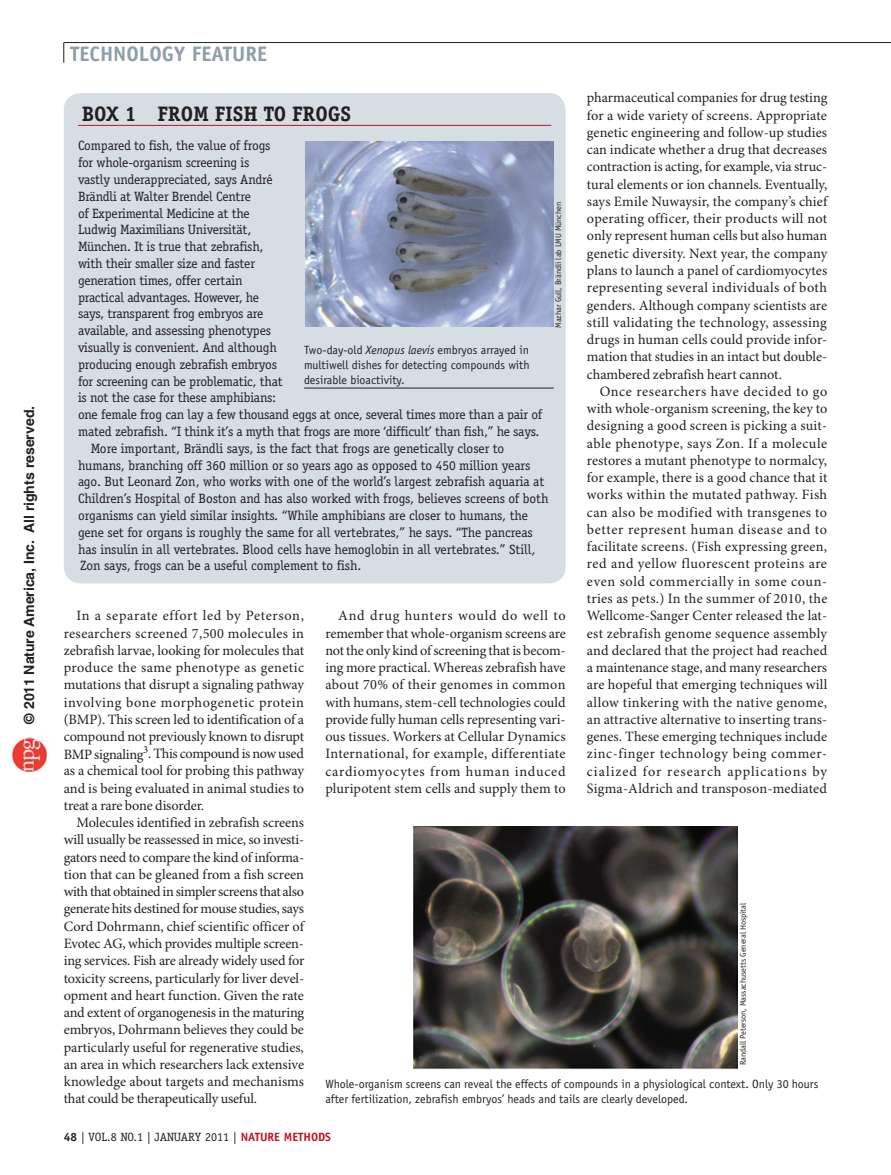
<style>
.page{position:relative;width:891px;height:1175px;background:#fff}
.page>*{position:absolute;margin:0;border:0;box-sizing:border-box;transform-origin:0 0}
.t1{font:700 21px "Officina Serif Std";color:#231f20}
.t2{font:700 21px "Officina Sans Std";color:#8c9faa}
.t3{font:14.25px/17.2px "Minion Pro";color:#231f20;text-align:justify}
.t4{font:700 14.1px "Helvetica LT Std";color:#231f20}
.t5{font:13.5px "Officina Serif Std";letter-spacing:-.015em;color:#231f20}
.t6{font:13.5px "Officina Serif Std";letter-spacing:-.035em;color:#231f20}
.t7{font:12px/15px "Officina Sans Std";color:#231f20}
.t8{font:12px "Officina Serif Std";color:#231f20}
.t9{font:8.25px "Officina Sans Std";letter-spacing:-.005em;color:#231f20}
.s1{font-style:inherit}
.s2{font-style:italic}
.s3{font-family:"Officina Sans Std";font-weight:700}
.s4{font-family:"Officina Sans Std";font-weight:700;color:#c41324}
</style>
<div class="page">
<svg style="left:64px;top:43px;width:1px;height:20px"></svg>
<hr style="left:64px;top:42px;width:827px;height:1px;background:#231f20">
<img style="left:414px;top:826px;width:324px;height:243px">
<div style="left:64px;top:93px;width:502px;height:490px;background:#d7dee3;border-radius:17px"></div>
<hr style="left:78px;top:125px;width:473px;height:1px;background:#c41324">
<img style="left:306px;top:141px;width:248px;height:186px">
<hr style="left:304px;top:388px;width:250px;height:1px;background:#231f20">
<img style="left:12px;top:738px;width:34px;height:34px">
<p class="t4" style="left:21px;top:723px;width:319px;rotate:-90deg">© 201<span class="s1">1</span> Nature America, Inc. All rights reserved.</p>
<h1 class="t2" style="left:70px;top:41px;width:199px">TECHNOLOGY FEATURE</h1>
<p class="t3" style="left:587px;top:90px;width:242px">pharmaceutical companies for drug testing for a wide variety of screens. Appropriate genetic engineering and follow-up studies can indicate whether a drug that decreases contraction is acting, for example, via struc&shy;tural elements or ion channels. Eventually, says Emile Nuwaysir, the company’s chief operating officer, their products will not only represent human cells but also human genetic diversity. Next year, the company plans to launch a panel of cardiomyocytes representing several individuals of both genders. Although company scientists are still validating the technology, assessing drugs in human cells could provide infor&shy;mation that studies in an intact but double&shy;chambered zebrafish heart cannot.</p>
<p class="t3" style="left:587px;top:383px;width:242px;text-indent:13px">Once researchers have decided to go with whole-organism screening, the key to designing a good screen is picking a suit&shy;able phenotype, says Zon. If a molecule restores a mutant phenotype to normalcy, for example, there is a good chance that it works within the mutated pathway. Fish can also be modified with transgenes to better represent human disease and to facilitate screens. (Fish expressing green, red and yellow fluorescent proteins are even sold commercially in some coun&shy;tries as pets.) In the summer of 2010, the Wellcome-Sanger Center released the lat&shy;est zebrafish genome sequence assembly and declared that the project had reached a maintenance stage, and many researchers are hopeful that emerging techniques will allow tinkering with the native genome, an attractive alternative to inserting trans&shy;genes. These emerging techniques include zinc-finger technology being commer&shy;cialized for research applications by Sigma-Aldrich and transposon-mediated</p>
<h1 class="t1" style="left:82px;top:101px;width:271px">BOX 1 FROM FISH TO FROGS</h1>
<p class="t5" style="left:78px;top:138px;width:194px">Compared to fish, the value of frogs</p>
<p class="t5" style="left:78px;top:155px;width:173px">for whole-organism screening is</p>
<p class="t5" style="left:78px;top:171px;width:196px">vastly underappreciated, says André</p>
<p class="t5" style="left:78px;top:188px;width:174px">Brändli at Walter Brendel Centre</p>
<p class="t5" style="left:78px;top:205px;width:173px">of Experimental Medicine at the</p>
<p class="t5" style="left:78px;top:222px;width:175px">Ludwig Maximilians Universität,</p>
<p class="t5" style="left:78px;top:239px;width:187px">München. It is true that zebrafish,</p>
<p class="t5" style="left:78px;top:255px;width:179px">with their smaller size and faster</p>
<p class="t5" style="left:78px;top:272px;width:166px">generation times, offer certain</p>
<p class="t6" style="left:78px;top:289px;width:183px">practical advantages. However, he</p>
<p class="t5" style="left:78px;top:306px;width:187px">says, transparent frog embryos are</p>
<p class="t5" style="left:78px;top:323px;width:194px">available, and assessing phenotypes</p>
<p class="t5" style="left:78px;top:339px;width:200px">visually is convenient. And although</p>
<p class="t5" style="left:78px;top:356px;width:200px">producing enough zebrafish embryos</p>
<p class="t5" style="left:78px;top:373px;width:206px">for screening can be problematic, that</p>
<p class="t5" style="left:78px;top:390px;width:200px">is not the case for these amphibians:</p>
<p class="t5" style="left:78px;top:407px;width:466px">one female frog can lay a few thousand eggs at once, several times more than a pair of</p>
<p class="t5" style="left:78px;top:423px;width:463px">mated zebrafish. “I think it’s a myth that frogs are more ‘difficult’ than fish,” he says.</p>
<p class="t5" style="left:91px;top:440px;width:415px">More important, Brändli says, is the fact that frogs are genetically closer to</p>
<p class="t5" style="left:78px;top:457px;width:454px">humans, branching off 360 million or so years ago as opposed to 450 million years</p>
<p class="t5" style="left:78px;top:474px;width:468px">ago. But Leonard Zon, who works with one of the world’s largest zebrafish aquaria at</p>
<p class="t5" style="left:78px;top:491px;width:472px">Children’s Hospital of Boston and has also worked with frogs, believes screens of both</p>
<p class="t5" style="left:78px;top:507px;width:452px">organisms can yield similar insights. “While amphibians are closer to humans, the</p>
<p class="t5" style="left:78px;top:524px;width:456px">gene set for organs is roughly the same for all vertebrates,” he says. “The pancreas</p>
<p class="t5" style="left:78px;top:541px;width:459px">has insulin in all vertebrates. Blood cells have hemoglobin in all vertebrates.” Still,</p>
<p class="t5" style="left:80px;top:558px;width:283px">Zon says, frogs can be a useful complement to fish.</p>
<p class="t9" style="left:554px;top:328px;width:127px;rotate:-90deg">Mazhar Gull, Brändli lab LMU München</p>
<p class="t7" style="left:304px;top:342px;width:227px;text-align:justify">Two-day-old <span class="s2">Xenopus laevis</span> embryos arrayed in multiwell dishes for detecting compounds with desirable bioactivity.</p>
<p class="t3" style="left:325px;top:607px;width:242px;text-indent:13px">And drug hunters would do well to remember that whole-organism screens are not the only kind of screening that is becom&shy;ing more practical. Whereas zebrafish have about 70% of their genomes in common with humans, stem-cell technologies could provide fully human cells representing vari&shy;ous tissues. Workers at Cellular Dynamics International, for example, differentiate cardiomyocytes from human induced pluripotent stem cells and supply them to</p>
<p class="t3" style="left:64px;top:608px;width:242px;text-indent:13px">In a separate effort led by Peterson, researchers screened 7,500 molecules in zebrafish larvae, looking for molecules that produce the same phenotype as genetic mutations that disrupt a signaling pathway involving bone morphogenetic protein (BMP). This screen led to identification of a compound not previously known to disrupt BMP signaling<sup>3</sup>. This compound is now used as a chemical tool for probing this pathway and is being evaluated in animal studies to treat a rare bone disorder.</p>
<p class="t3" style="left:64px;top:814px;width:242px;text-indent:13px">Molecules identified in zebrafish screens will usually be reassessed in mice, so investi&shy;gators need to compare the kind of informa&shy;tion that can be gleaned from a fish screen with that obtained in simpler screens that also generate hits destined for mouse studies, says Cord Dohrmann, chief scientific officer of Evotec AG, which provides multiple screen&shy;ing services. Fish are already widely used for toxicity screens, particularly for liver devel&shy;opment and heart function. Given the rate and extent of organogenesis in the maturing embryos, Dohrmann believes they could be particularly useful for regenerative studies, an area in which researchers lack extensive knowledge about targets and mechanisms that could be therapeutically useful.</p>
<p class="t9" style="left:738px;top:1065px;width:164px;rotate:-90deg">Randall Peterson, Massachusetts General Hospital</p>
<p class="t7" style="left:325px;top:1076px;width:495px">Whole-organism screens can reveal the effects of compounds in a physiological context. Only 30 hours after fertilization, zebrafish embryos’ heads and tails are clearly developed.</p>
<p class="t8" style="left:64px;top:1130px;width:269px"><span class="s3">48</span> | VOL.8 NO.1 | JANUARY 2011 | <span class="s4">NATURE METHODS</span></p>
</div>
